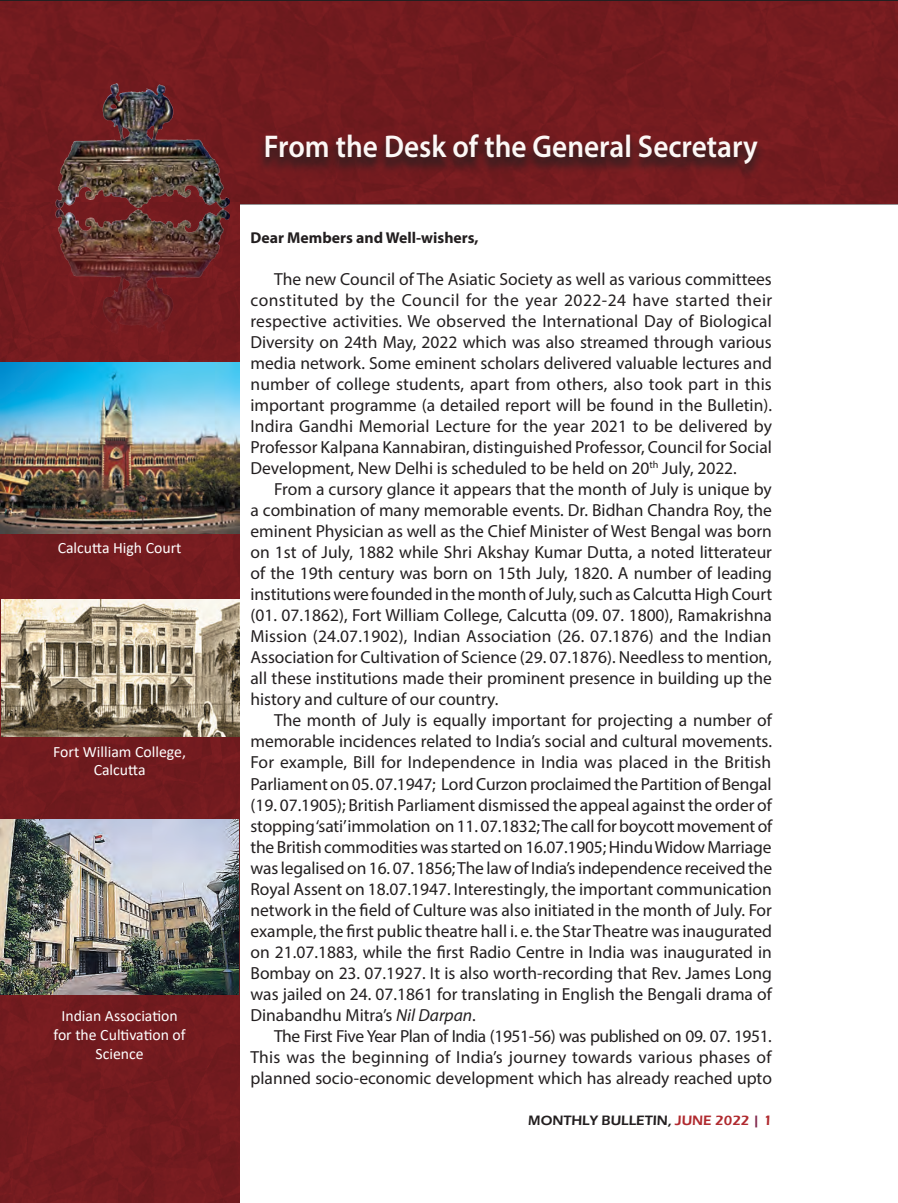
<style>
.page{position:relative;width:898px;height:1203px;background:#fff}
.page>*{position:absolute;margin:0;border:0;box-sizing:border-box;transform-origin:0 0}
.t1{font:600 31.5px "Myriad Pro";color:#fcf8f6;scale:.93 1}
.t2{font:17.5px/21px "Myriad Pro";color:#231f20;text-align:justify}
.t3{font:15.75px/18.9px "Calibri";color:#fff;text-align:center}
.t4{font:700 15.75px "Myriad Pro";color:#231f20}
.t5{font:600 14px "Eras ITC";color:#231f20}
.t6{font:600 14px "Eras ITC";color:#b02a2f}
.s1{font-style:italic}
.s2{color:#b02a2f}
.s3{color:#812a4d}
</style>
<div class="page">
<img style="left:0;top:1px;width:898px;height:203px">
<img style="left:0;top:203px;width:240px;height:999px">
<div style="left:255px;top:131px;width:510px;height:48px;background:#231f20;opacity:.6"></div>
<img style="left:0;top:362px;width:240px;height:171px">
<img style="left:2px;top:599px;width:238px;height:137px">
<img style="left:0;top:819px;width:239px;height:175px">
<p class="t3" style="left:58px;top:537px;width:125px">Calcutta High Court</p>
<p class="t3" style="left:53px;top:741px;width:134px">Fort William College,<br>Calcutta</p>
<p class="t3" style="left:54px;top:1005px;width:134px">Indian Association for the Cultivation of<br>Science</p>
<h1 class="t1" style="left:264px;top:127px;width:532px">From the Desk of the General Secretary</h1>
<p class="t4" style="left:250px;top:227px;width:230px">Dear Members and Well-wishers,</p>
<p class="t2" style="left:250px;top:268px;width:523px;text-indent:24px">The new Council of The Asiatic Society as well as various committees constituted by the Council for the year 2022-24 have started their respective activities. We observed the International Day of Biological Diversity on 24th May, 2022 which was also streamed through various media network. Some eminent scholars delivered valuable lectures and number of college students, apart from others, also took part in this important programme (a detailed report will be found in the Bulletin).<br>Indira Gandhi Memorial Lecture for the year 2021 to be delivered by Professor Kalpana Kannabiran, distinguished Professor, Council for Social Development, New Delhi is scheduled to be held on 20<sup>th</sup> July, 2022.</p>
<p class="t2" style="left:250px;top:478px;width:523px;text-indent:24px">From a cursory glance it appears that the month of July is unique by a combination of many memorable events. Dr. Bidhan Chandra Roy, the eminent Physician as well as the Chief Minister of West Bengal was born on 1st of July, 1882 while Shri Akshay Kumar Dutta, a noted litterateur of the 19th century was born on 15th July, 1820. A number of leading institutions were founded in the month of July, such as Calcutta High Court (01. 07.1862), Fort William College, Calcutta (09. 07. 1800), Ramakrishna Mission (24.07.1902), Indian Association (26. 07.1876) and the Indian Association for Cultivation of Science (29. 07.1876). Needless to mention, all these institutions made their prominent presence in building up the history and culture of our country.</p>
<p class="t2" style="left:250px;top:709px;width:523px;text-indent:24px">The month of July is equally important for projecting a number of memorable incidences related to India’s social and cultural movements.<br>For example, Bill for Independence in India was placed in the British Parliament on 05. 07.1947; Lord Curzon proclaimed the Partition of Bengal (19. 07.1905); British Parliament dismissed the appeal against the order of stopping ‘sati’immolation on 11. 07.1832; The call for boycott movement of the British commodities was started on 16.07.1905; Hindu Widow Marriage was legalised on 16. 07. 1856; The law of India’s independence received the Royal Assent on 18.07.1947. Interestingly, the important communication network in the field of Culture was also initiated in the month of July. For example, the first public theatre hall i. e. the Star Theatre was inaugurated on 21.07.1883, while the first Radio Centre in India was inaugurated in Bombay on 23. 07.1927. It is also worth-recording that Rev. James Long was jailed on 24. 07.1861 for translating in English the Bengali drama of Dinabandhu Mitra’s <span class="s1">Nil Darpan</span>.</p>
<p class="t2" style="left:250px;top:1024px;width:523px;text-indent:24px">The First Five Year Plan of India (1951-56) was published on 09. 07. 1951.<br>This was the beginning of India’s journey towards various phases of planned socio-economic development which has already reached upto</p>
<p class="t5" style="left:528px;top:1112px;width:164px">MONTHLY BULLETIN, <span class="s2">JUNE</span></p>
<p class="t6" style="left:715px;top:1112px;width:58px">2022 <span class="s3">|</span> 1</p>
</div>
